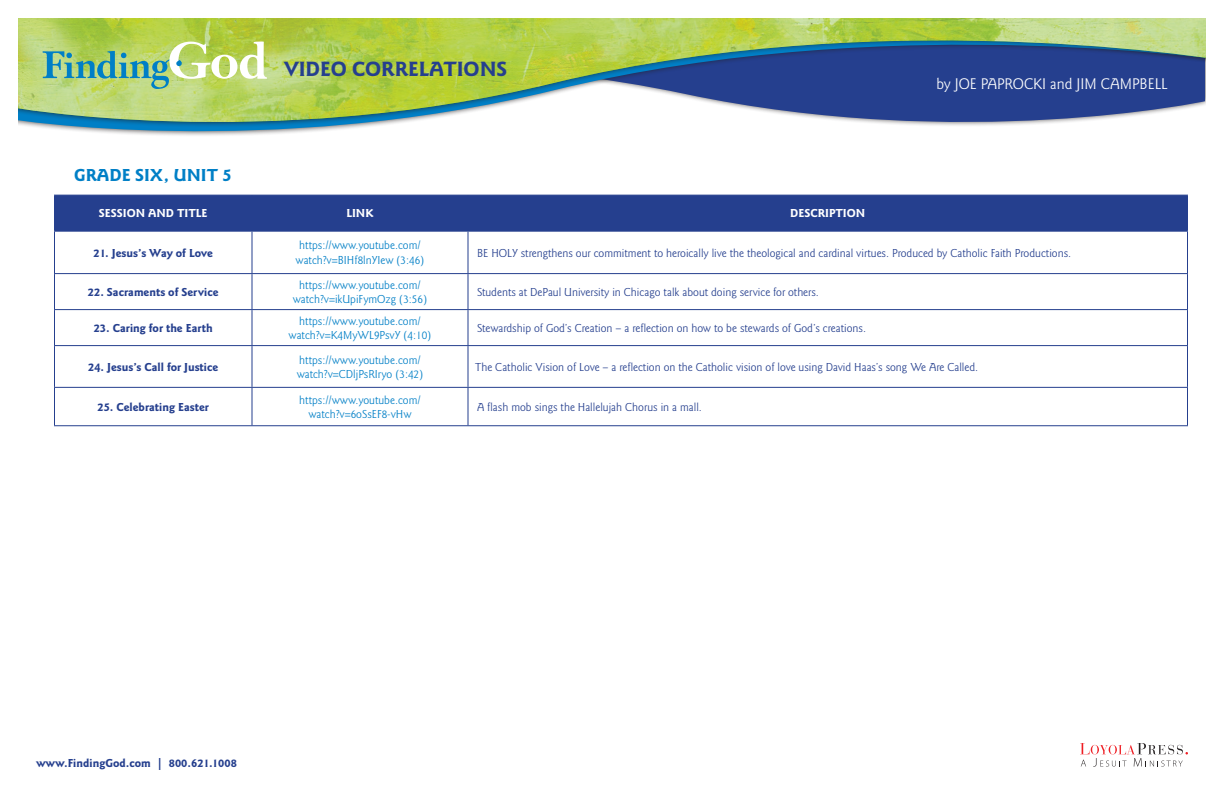
<style>
.page{position:relative;width:1224px;height:792px;background:#fff}
.page>*{position:absolute;margin:0;border:0;box-sizing:border-box;transform-origin:0 0}
.t1{font:700 21.4px "Goudy Sans Std";color:#253f8e}
.t2{font:700 18px "Goudy Sans Std";color:#007fc6}
.t3{font:16px "Goudy Sans Std";color:#fff}
.t4{font:12px "Goudy Sans Std";color:#253f8e}
.t5{font:12px/14.4px "Goudy Sans Std";color:#007fc6;text-align:center}
.t6{font:700 12px "Goudy Sans Std";color:#253f8e}
.t7{font:700 12px "Goudy Sans Std";color:#fff}
</style>
<div class="page">
<svg style="left:24px;top:125px;width:963px;height:11px"></svg>
<img style="left:18px;top:18px;width:1188px;height:107px">
<svg style="left:43px;top:41px;width:224px;height:48px"></svg>
<svg style="left:1080px;top:743px;width:108px;height:24px"></svg>
<div style="left:55px;top:196px;width:1132px;height:35px;background:#253f8e"></div>
<hr style="left:54px;top:195px;width:198px;height:1px;background:#253f8e">
<hr style="left:54px;top:196px;width:1px;height:35px;background:#253f8e">
<hr style="left:252px;top:195px;width:216px;height:1px;background:#253f8e">
<hr style="left:252px;top:196px;width:1px;height:35px;background:#253f8e">
<hr style="left:468px;top:195px;width:720px;height:1px;background:#253f8e">
<hr style="left:468px;top:196px;width:1px;height:35px;background:#253f8e">
<hr style="left:1187px;top:196px;width:1px;height:35px;background:#253f8e">
<hr style="left:54px;top:231px;width:198px;height:1px;background:#253f8e">
<hr style="left:54px;top:232px;width:1px;height:41px;background:#253f8e">
<hr style="left:252px;top:231px;width:216px;height:1px;background:#253f8e">
<hr style="left:252px;top:232px;width:1px;height:41px;background:#253f8e">
<hr style="left:468px;top:231px;width:720px;height:1px;background:#253f8e">
<hr style="left:468px;top:232px;width:1px;height:41px;background:#253f8e">
<hr style="left:1187px;top:232px;width:1px;height:41px;background:#253f8e">
<hr style="left:54px;top:273px;width:198px;height:1px;background:#253f8e">
<hr style="left:54px;top:274px;width:1px;height:35px;background:#253f8e">
<hr style="left:252px;top:273px;width:216px;height:1px;background:#253f8e">
<hr style="left:252px;top:274px;width:1px;height:35px;background:#253f8e">
<hr style="left:468px;top:273px;width:720px;height:1px;background:#253f8e">
<hr style="left:468px;top:274px;width:1px;height:35px;background:#253f8e">
<hr style="left:1187px;top:274px;width:1px;height:35px;background:#253f8e">
<hr style="left:54px;top:309px;width:198px;height:1px;background:#253f8e">
<hr style="left:54px;top:310px;width:1px;height:35px;background:#253f8e">
<hr style="left:252px;top:309px;width:216px;height:1px;background:#253f8e">
<hr style="left:252px;top:310px;width:1px;height:35px;background:#253f8e">
<hr style="left:468px;top:309px;width:720px;height:1px;background:#253f8e">
<hr style="left:468px;top:310px;width:1px;height:35px;background:#253f8e">
<hr style="left:1187px;top:310px;width:1px;height:35px;background:#253f8e">
<hr style="left:54px;top:345px;width:198px;height:1px;background:#253f8e">
<hr style="left:54px;top:346px;width:1px;height:41px;background:#253f8e">
<hr style="left:252px;top:345px;width:216px;height:1px;background:#253f8e">
<hr style="left:252px;top:346px;width:1px;height:41px;background:#253f8e">
<hr style="left:468px;top:345px;width:720px;height:1px;background:#253f8e">
<hr style="left:468px;top:346px;width:1px;height:41px;background:#253f8e">
<hr style="left:1187px;top:346px;width:1px;height:41px;background:#253f8e">
<hr style="left:54px;top:387px;width:198px;height:1px;background:#253f8e">
<hr style="left:54px;top:388px;width:1px;height:37px;background:#253f8e">
<hr style="left:252px;top:387px;width:216px;height:1px;background:#253f8e">
<hr style="left:252px;top:388px;width:1px;height:37px;background:#253f8e">
<hr style="left:468px;top:387px;width:720px;height:1px;background:#253f8e">
<hr style="left:468px;top:388px;width:1px;height:37px;background:#253f8e">
<hr style="left:1187px;top:388px;width:1px;height:37px;background:#253f8e">
<hr style="left:54px;top:425px;width:198px;height:1px;background:#253f8e">
<hr style="left:252px;top:425px;width:216px;height:1px;background:#253f8e">
<hr style="left:468px;top:425px;width:720px;height:1px;background:#253f8e">
<p class="t2" style="left:74px;top:165px;width:159px">GRADE SIX, UNIT 5</p>
<h1 class="t1" style="left:284px;top:57px;width:225px">VIDEO CORRELATIONS</h1>
<h3 class="t3" style="left:936px;top:75px;width:233px">by JOE PAPROCKI and JIM CAMPBELL</h3>
<p class="t7" style="left:99px;top:207px;width:110px">SESSION AND TITLE</p>
<p class="t7" style="left:347px;top:207px;width:28px">LINK</p>
<p class="t7" style="left:790px;top:207px;width:76px">DESCRIPTION</p>
<p class="t6" style="left:94px;top:246px;width:121px">21. Jesus’s Way of Love</p>
<p class="t5" style="left:296px;top:239px;width:130px">https://www.youtube.com/ watch?v=BIHf8lnYIew (3:46)</p>
<p class="t4" style="left:477px;top:246px;width:596px">BE HOLY strengthens our commitment to heroically live the theological and cardinal virtues. Produced by Catholic Faith Productions.</p>
<p class="t6" style="left:88px;top:285px;width:132px">22. Sacraments of Service</p>
<p class="t5" style="left:293px;top:278px;width:136px">https://www.youtube.com/ watch?v=ikUpiFymOzg (3:56)</p>
<p class="t4" style="left:477px;top:285px;width:343px">Students at DePaul University in Chicago talk about doing service for others.</p>
<p class="t6" style="left:94px;top:321px;width:121px">23. Caring for the Earth</p>
<p class="t5" style="left:289px;top:314px;width:144px">https://www.youtube.com/ watch?v=K4MyWL9PsvY (4:10)</p>
<p class="t4" style="left:477px;top:321px;width:391px">Stewardship of God’s Creation – a reflection on how to be stewards of God’s creations.</p>
<p class="t6" style="left:88px;top:360px;width:132px">24. Jesus’s Call for Justice</p>
<p class="t5" style="left:297px;top:353px;width:128px;text-align:left">https://www.youtube.com/ watch?v=CDljPsRIryo (3:42)</p>
<p class="t4" style="left:475px;top:360px;width:505px">The Catholic Vision of Love – a reflection on the Catholic vision of love using David Haas’s song We Are Called.</p>
<p class="t6" style="left:98px;top:400px;width:113px">25. Celebrating Easter</p>
<p class="t5" style="left:299px;top:393px;width:123px">https://www.youtube.com/ watch?v=6oSsEF8-vHw</p>
<p class="t4" style="left:477px;top:400px;width:226px">A flash mob sings the Hallelujah Chorus in a mall.</p>
<p class="t6" style="left:36px;top:756px;width:202px">www.FindingGod.com | 800.621.1008</p>
</div>
